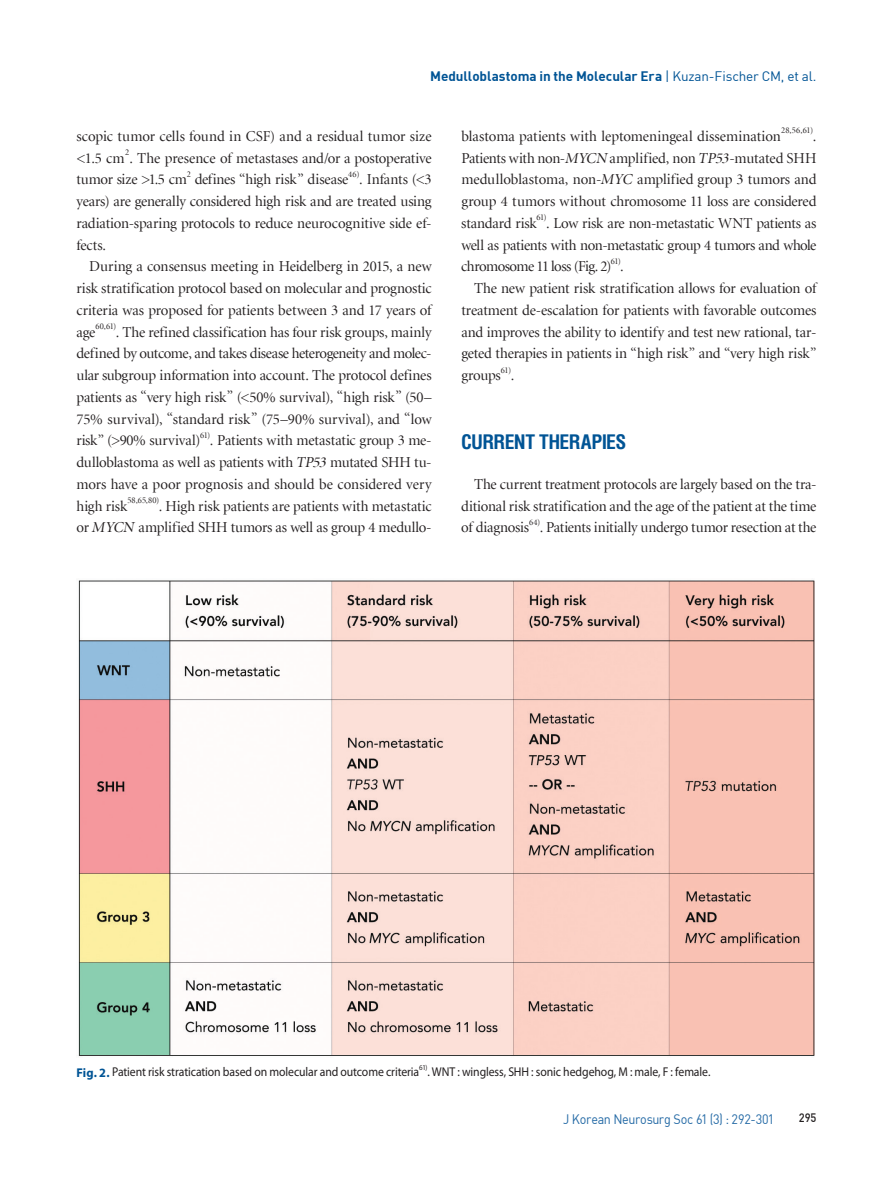
<style>
.page{position:relative;width:893px;height:1191px;background:#fff}
.page>*{position:absolute;margin:0;border:0;box-sizing:border-box;transform-origin:0 0}
.t1{font:700 condensed 19.5px "Helvetica";letter-spacing:-.035em;color:#005495}
.t2{font:15px/21.8px "Minion LT Display";letter-spacing:-.01em;color:#231f20;text-align:justify}
.t3{font:700 13.5px "DIN";letter-spacing:-.005em;color:#005495}
.t4{font:13.5px "DIN";letter-spacing:-.02em;color:#2369a5;scale:.93 1}
.t5{font:12.75px "Myriad Pro";letter-spacing:-.005em;color:#231f20;scale:.92 1}
.t6{font:12px "Dinmed";color:#231f20;scale:.93 1}
.t7{font:8.7px "Minion LT Display";letter-spacing:-.005em;color:#231f20}
.t8{font:7.5px "Myriad Pro";color:#231f20;scale:.92 1}
.s1{font-weight:400}
.s2{font-style:italic}
.s3{font-weight:700;color:#005495}
</style>
<div class="page">
<img style="left:78px;top:580px;width:737px;height:476px">
<p class="t3" style="left:430px;top:68px;width:388px">Medulloblastoma in the Molecular Era <span class="s1">| Kuzan-Fischer CM, et al.</span></p>
<p class="t2" style="left:76px;top:126px;width:357px">scopic tumor cells found in CSF) and a residual tumor size &lt;1.5 cm . The presence of metastases and/or a postoperative</p>
<p class="t7" style="left:125px;top:148px;width:6px">2</p>
<p class="t2" style="left:77px;top:169px;width:112px">tumor size &gt;1.5 cm</p>
<p class="t7" style="left:187px;top:170px;width:6px">2</p>
<p class="t2" style="left:195px;top:169px;width:155px">defines “high risk” disease</p>
<p class="t7" style="left:348px;top:170px;width:13px">46)</p>
<p class="t2" style="left:76px;top:169px;width:357px;text-indent:283px">. Infants (&lt;3 years) are generally considered high risk and are treated using radiation-sparing protocols to reduce neurocognitive side ef&shy;fects.</p>
<p class="t2" style="left:76px;top:256px;width:357px;text-indent:13px">During a consensus meeting in Heidelberg in 2015, a new risk stratification protocol based on molecular and prognostic criteria was proposed for patients between 3 and 17 years of age</p>
<p class="t7" style="left:96px;top:322px;width:22px">60,61)</p>
<p class="t2" style="left:76px;top:321px;width:357px;text-indent:39px">. The refined classification has four risk groups, mainly defined by outcome, and takes disease heterogeneity and molec&shy;ular subgroup information into account. The protocol defines patients as “very high risk” (&lt;50% survival), “high risk” (50– 75% survival), “standard risk” (75–90% survival), and “low risk” (&gt;90% survival)</p>
<p class="t7" style="left:200px;top:431px;width:12px">61)</p>
<p class="t2" style="left:76px;top:430px;width:357px;text-indent:133px">. Patients with metastatic group 3 me&shy;dulloblastoma as well as patients with <span class="s2">TP53</span> mutated SHH tu&shy;mors have a poor prognosis and should be considered very high risk</p>
<p class="t7" style="left:128px;top:496px;width:33px">58,65,80)</p>
<p class="t2" style="left:76px;top:495px;width:357px;text-align:right">. High risk patients are patients with metastatic<br>or <span class="s2">MYCN</span> amplified SHH tumors as well as group 4 medullo-</p>
<p class="t2" style="left:461px;top:126px;width:321px">blastoma patients with leptomeningeal dissemination</p>
<p class="t7" style="left:781px;top:126px;width:34px">28,56,61)</p>
<p class="t2" style="left:461px;top:126px;width:357px;text-indent:352px">.<br>Patients with non-<span class="s2">MYCN</span> amplified, non <span class="s2">TP53</span>-mutated SHH medulloblastoma, non-<span class="s2">MYC</span> amplified group 3 tumors and group 4 tumors without chromosome 11 loss are considered standard risk</p>
<p class="t7" style="left:536px;top:213px;width:12px">61)</p>
<p class="t2" style="left:461px;top:213px;width:357px;text-indent:85px">. Low risk are non-metastatic WNT patients as well as patients with non-metastatic group 4 tumors and whole chromosome 11 loss (Fig. 2)</p>
<p class="t7" style="left:611px;top:257px;width:11px">61)</p>
<p class="t2" style="left:620px;top:256px;width:5px">.</p>
<p class="t2" style="left:474px;top:278px;width:344px">The new patient risk stratification allows for evaluation of</p>
<p class="t2" style="left:461px;top:300px;width:357px">treatment de-escalation for patients with favorable outcomes</p>
<p class="t2" style="left:461px;top:321px;width:357px">and improves the ability to identify and test new rational, tar-</p>
<p class="t2" style="left:461px;top:343px;width:357px">geted therapies in patients in “high risk” and “very high risk”</p>
<p class="t2" style="left:461px;top:365px;width:41px">groups</p>
<p class="t7" style="left:501px;top:366px;width:12px">61)</p>
<p class="t2" style="left:511px;top:365px;width:5px">.</p>
<h1 class="t1" style="left:461px;top:429px;width:167px">CURRENT THERAPIES</h1>
<p class="t2" style="left:461px;top:474px;width:357px;text-indent:13px">The current treatment protocols are largely based on the tra&shy;ditional risk stratification and the age of the patient at the time of diagnosis</p>
<p class="t7" style="left:529px;top:518px;width:13px">64)</p>
<p class="t2" style="left:540px;top:517px;width:278px">. Patients initially undergo tumor resection at the</p>
<p class="t5" style="left:77px;top:1064px;width:374px"><span class="s3">Fig. 2.</span> Patient risk strati cation based on molecular and outcome criteria</p>
<p class="t8" style="left:419px;top:1063px;width:10px">61)</p>
<p class="t5" style="left:427px;top:1064px;width:309px">. WNT : wingless, SHH : sonic hedgehog, M : male, F : female.</p>
<p class="t4" style="left:563px;top:1110px;width:229px">J Korean Neurosurg Soc 61 (3) : 292-301</p>
<p class="t6" style="left:799px;top:1109px;width:20px">295</p>
</div>
